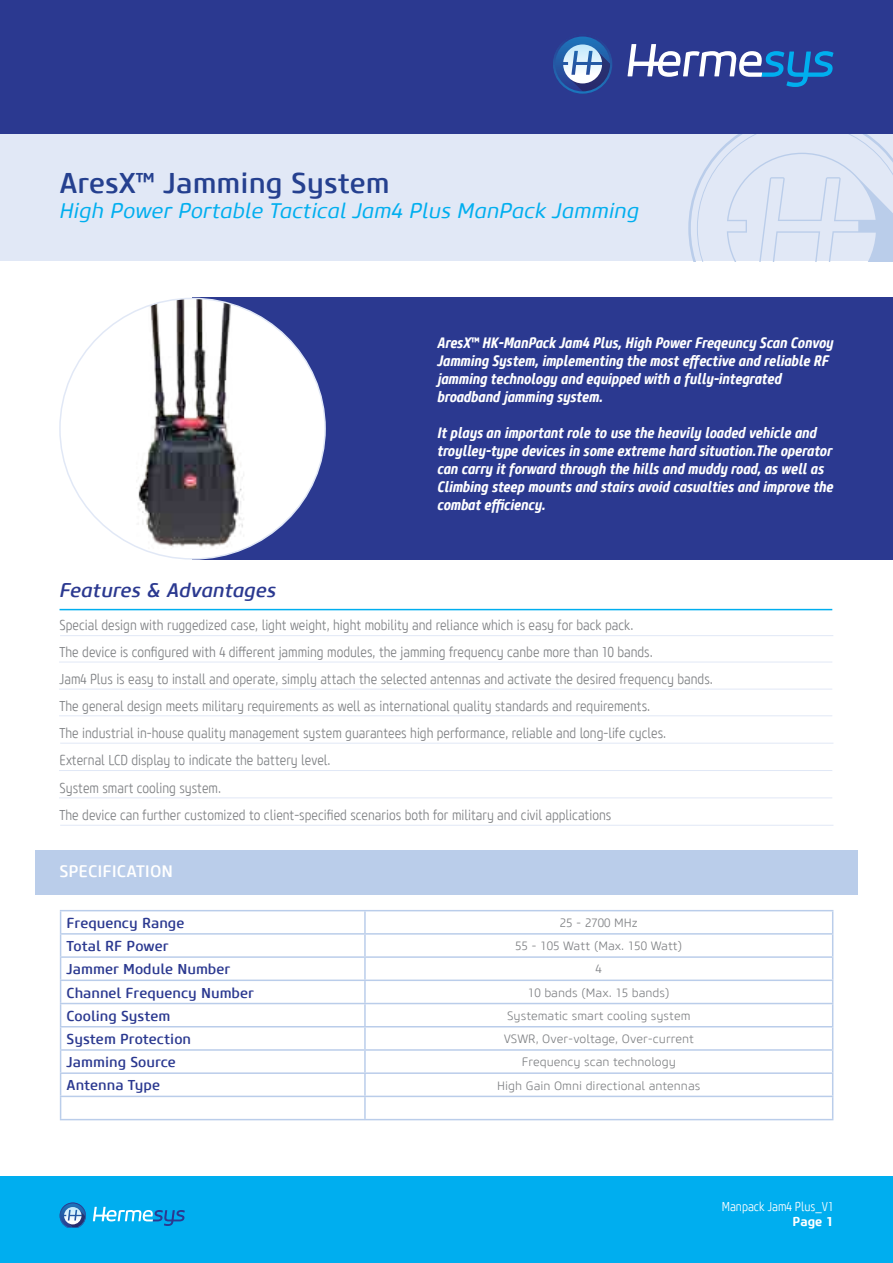
<style>
.page{position:relative;width:893px;height:1263px;background:#fff}
.page>*{position:absolute;margin:0;border:0;box-sizing:border-box;transform-origin:0 0}
.t1{font:500 28.5px "Core Sans M55";color:#25408f}
.t2{font:italic 21px "Core Sans M45";color:#00aeef}
.t3{font:italic 500 19.5px "Core Sans M55";color:#2b3990}
.t4{font:500 16.5px "Core Sans M55";color:#fff}
.t5{font:italic 700 15px/18px "Core Sans M67 Cn";color:#fff}
.t6{font:300 14.25px/27px "Core Sans M37 Cn";color:#808285}
.t7{font:500 14.25px "Core Sans M55";color:#2b3990}
.t8{font:300 12.75px "Core Sans M37 Cn";color:#fff}
.t9{font:700 12.75px "Core Sans M65";color:#fff}
.t10{font:300 12px "Core Sans M35";color:#808285}
</style>
<div class="page">
<div style="left:0;top:123px;width:893px;height:138px;background:#e1e8f6"></div>
<div style="left:0;top:1177px;width:893px;height:86px;background:#00aeef"></div>
<svg style="left:93px;top:1207px;width:92px;height:19px"></svg>
<svg style="left:60px;top:1202px;width:26px;height:25px"></svg>
<svg style="left:688px;top:134px;width:205px;height:127px"></svg>
<div style="left:0;top:0;width:893px;height:134px;background:#2b3990"></div>
<svg style="left:628px;top:44px;width:205px;height:43px"></svg>
<svg style="left:553px;top:36px;width:59px;height:58px"></svg>
<div style="left:193px;top:298px;width:700px;height:262px;background:#2b3990"></div>
<div style="left:60px;top:298px;width:265px;height:261px;background:#fff;border-radius:50%"></div>
<img style="left:124px;top:298px;width:130px;height:261px">
<hr style="left:60px;top:609px;width:772px;height:1px;background:#00aeef">
<hr style="left:59px;top:715px;width:773px;height:1px;background:#e1e8f6">
<hr style="left:59px;top:662px;width:773px;height:1px;background:#e1e8f6">
<hr style="left:60px;top:635px;width:773px;height:1px;background:#e1e8f6">
<hr style="left:60px;top:743px;width:773px;height:1px;background:#e1e8f6">
<hr style="left:59px;top:689px;width:773px;height:1px;background:#e1e8f6">
<hr style="left:59px;top:770px;width:773px;height:1px;background:#e1e8f6">
<hr style="left:59px;top:797px;width:773px;height:1px;background:#e1e8f6">
<hr style="left:60px;top:825px;width:773px;height:1px;background:#e1e8f6">
<div style="left:36px;top:850px;width:822px;height:45px;background:#bacdea"></div>
<hr style="left:60px;top:910px;width:305px;height:1px;background:#bacdea">
<hr style="left:365px;top:910px;width:468px;height:1px;background:#bacdea">
<hr style="left:364px;top:911px;width:2px;height:22px;background:#bacdea">
<hr style="left:60px;top:933px;width:305px;height:2px;background:#bacdea">
<hr style="left:365px;top:933px;width:468px;height:2px;background:#bacdea">
<hr style="left:364px;top:935px;width:2px;height:21px;background:#bacdea">
<hr style="left:60px;top:956px;width:305px;height:2px;background:#bacdea">
<hr style="left:365px;top:956px;width:468px;height:2px;background:#bacdea">
<hr style="left:364px;top:958px;width:2px;height:21px;background:#bacdea">
<hr style="left:60px;top:979px;width:305px;height:2px;background:#bacdea">
<hr style="left:365px;top:979px;width:468px;height:2px;background:#bacdea">
<hr style="left:364px;top:981px;width:2px;height:22px;background:#bacdea">
<hr style="left:60px;top:1003px;width:305px;height:1px;background:#bacdea">
<hr style="left:365px;top:1003px;width:468px;height:1px;background:#bacdea">
<hr style="left:364px;top:1004px;width:2px;height:22px;background:#bacdea">
<hr style="left:60px;top:1026px;width:305px;height:1px;background:#bacdea">
<hr style="left:365px;top:1026px;width:468px;height:1px;background:#bacdea">
<hr style="left:364px;top:1027px;width:2px;height:22px;background:#bacdea">
<hr style="left:60px;top:1049px;width:305px;height:2px;background:#bacdea">
<hr style="left:365px;top:1049px;width:468px;height:2px;background:#bacdea">
<hr style="left:364px;top:1051px;width:2px;height:21px;background:#bacdea">
<hr style="left:60px;top:1072px;width:305px;height:2px;background:#bacdea">
<hr style="left:365px;top:1072px;width:468px;height:2px;background:#bacdea">
<hr style="left:364px;top:1074px;width:2px;height:22px;background:#bacdea">
<hr style="left:60px;top:1096px;width:305px;height:1px;background:#bacdea">
<svg style="left:60px;top:911px;width:1px;height:208px"></svg>
<hr style="left:365px;top:1096px;width:468px;height:1px;background:#bacdea">
<hr style="left:364px;top:1097px;width:2px;height:22px;background:#bacdea">
<svg style="left:832px;top:911px;width:1px;height:208px"></svg>
<hr style="left:60px;top:1119px;width:305px;height:1px;background:#bacdea">
<hr style="left:365px;top:1119px;width:468px;height:1px;background:#bacdea">
<h1 class="t1" style="left:60px;top:165px;width:332px">AresX™ Jamming System</h1>
<h2 class="t2" style="left:60px;top:198px;width:581px">High Power Portable Tactical Jam4 Plus ManPack Jamming</h2>
<p class="t5" style="left:437px;top:334px;width:397px">AresX™ HK-ManPack Jam4 Plus, High Power Freqeuncy Scan Convoy Jamming System, implementing the most effective and reliable RF jamming technology and equipped with a fully-integrated broadband jamming system.</p>
<p class="t5" style="left:437px;top:424px;width:397px">It plays an important role to use the heavily loaded vehicle and troylley-type devices in some extreme hard situation.The operator can carry it forward through the hills and muddy road, as well as Climbing steep mounts and stairs avoid casualties and improve the combat efficiency.</p>
<h3 class="t3" style="left:60px;top:578px;width:218px">Features &amp; Advantages</h3>
<p class="t6" style="left:60px;top:612px;width:655px">Special design with ruggedized case, light weight, hight mobility and reliance which is easy for back pack.<br>The device is configured with 4 different jamming modules, the jamming frequency canbe more than 10 bands.<br>Jam4 Plus is easy to install and operate, simply attach the selected antennas and activate the desired frequency bands.<br>The general design meets military requirements as well as international quality standards and requirements.<br>The industrial in-house quality management system guarantees high performance, reliable and long-life cycles.<br>External LCD display to indicate the battery level.<br>System smart cooling system.<br>The device can further customized to client-specified scenarios both for military and civil applications</p>
<p class="t4" style="left:59px;top:861px;width:115px">SPECIFICATION</p>
<p class="t7" style="left:67px;top:914px;width:119px">Frequency Range</p>
<p class="t10" style="left:560px;top:915px;width:79px">25 - 2700 MHz</p>
<p class="t7" style="left:67px;top:937px;width:103px">Total RF Power</p>
<p class="t10" style="left:515px;top:939px;width:169px">55 - 105 Watt (Max. 150 Watt)</p>
<p class="t7" style="left:67px;top:960px;width:165px">Jammer Module Number</p>
<p class="t10" style="left:596px;top:962px;width:8px">4</p>
<p class="t7" style="left:67px;top:984px;width:189px">Channel Frequency Number</p>
<p class="t10" style="left:528px;top:985px;width:143px">10 bands (Max. 15 bands)</p>
<p class="t7" style="left:67px;top:1007px;width:105px">Cooling System</p>
<p class="t10" style="left:507px;top:1008px;width:185px">Systematic smart cooling system</p>
<p class="t7" style="left:67px;top:1030px;width:126px">System Protection</p>
<p class="t10" style="left:504px;top:1031px;width:192px">VSWR, Over-voltage, Over-current</p>
<p class="t7" style="left:67px;top:1053px;width:111px">Jamming Source</p>
<p class="t10" style="left:522px;top:1055px;width:155px">Frequency scan technology</p>
<p class="t7" style="left:67px;top:1076px;width:95px">Antenna Type</p>
<p class="t10" style="left:497px;top:1078px;width:205px">High Gain Omni directional antennas</p>
<p class="t8" style="left:722px;top:1199px;width:113px">Manpack Jam4 Plus_V1</p>
<p class="t9" style="left:792px;top:1214px;width:42px">Page 1</p>
</div>
